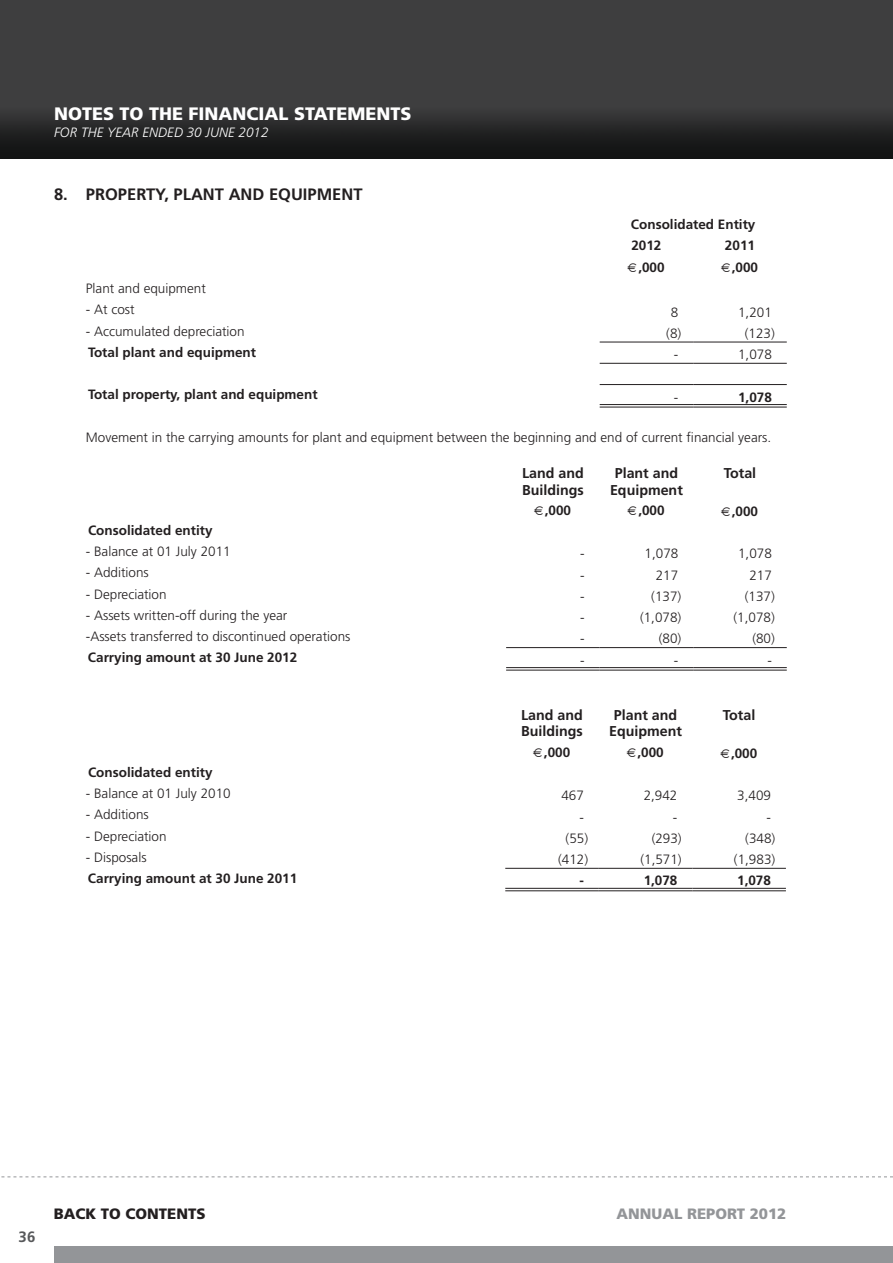
<style>
.page{position:relative;width:893px;height:1263px;background:#fff}
.page>*{position:absolute;margin:0;border:0;box-sizing:border-box;transform-origin:0 0}
.t1{font:900 18px "Frutiger";color:#fff}
.t2{font:700 16.5px "Frutiger";color:#231f20}
.t3{font:900 15px "Frutiger";color:#939598}
.t4{font:900 15px "Frutiger";color:#231f20}
.t5{font:700 15px "Frutiger";color:#57585a}
.t6{font:700 14.25px/16.5px "Frutiger";color:#231f20}
.t7{font:300 13.5px "Frutiger";color:#231f20}
.t8{font:700 13.5px/21.3px "Frutiger";color:#231f20}
.t9{font:700 13.5px "Frutiger";color:#231f20}
.t10{font:italic 300 13.5px "Frutiger";color:#fff}
</style>
<div class="page">
<svg style="left:0;top:0;width:893px;height:158px;background:#353536"></svg>
<svg style="left:1px;top:1176px;width:892px;height:1px"></svg>
<div style="left:54px;top:1247px;width:839px;height:16px;background:#939598"></div>
<hr style="left:506px;top:647px;width:94px;height:1px;background:#231f20">
<hr style="left:600px;top:647px;width:93px;height:1px;background:#231f20">
<hr style="left:693px;top:647px;width:94px;height:1px;background:#231f20">
<hr style="left:600px;top:363px;width:93px;height:1px;background:#231f20">
<hr style="left:693px;top:363px;width:94px;height:1px;background:#231f20">
<hr style="left:600px;top:384px;width:93px;height:1px;background:#231f20">
<hr style="left:693px;top:384px;width:94px;height:1px;background:#231f20">
<hr style="left:600px;top:342px;width:93px;height:1px;background:#231f20">
<hr style="left:693px;top:342px;width:94px;height:1px;background:#231f20">
<hr style="left:600px;top:404px;width:93px;height:1px;background:#231f20">
<hr style="left:600px;top:407px;width:93px;height:1px;background:#231f20">
<hr style="left:693px;top:404px;width:94px;height:1px;background:#231f20">
<hr style="left:693px;top:407px;width:94px;height:1px;background:#231f20">
<hr style="left:506px;top:667px;width:94px;height:1px;background:#231f20">
<hr style="left:506px;top:670px;width:94px;height:1px;background:#231f20">
<hr style="left:600px;top:667px;width:93px;height:1px;background:#231f20">
<hr style="left:600px;top:670px;width:93px;height:1px;background:#231f20">
<hr style="left:693px;top:667px;width:94px;height:1px;background:#231f20">
<hr style="left:693px;top:670px;width:94px;height:1px;background:#231f20">
<hr style="left:505px;top:868px;width:94px;height:1px;background:#231f20">
<hr style="left:599px;top:868px;width:93px;height:1px;background:#231f20">
<hr style="left:692px;top:868px;width:94px;height:1px;background:#231f20">
<hr style="left:505px;top:888px;width:94px;height:1px;background:#231f20">
<hr style="left:505px;top:890px;width:94px;height:1px;background:#231f20">
<hr style="left:599px;top:888px;width:93px;height:1px;background:#231f20">
<hr style="left:599px;top:890px;width:93px;height:1px;background:#231f20">
<hr style="left:692px;top:888px;width:94px;height:1px;background:#231f20">
<hr style="left:692px;top:890px;width:94px;height:1px;background:#231f20">
<h1 class="t1" style="left:54px;top:103px;width:359px">NOTES TO THE FINANCIAL STATEMENTS</h1>
<p class="t10" style="left:54px;top:124px;width:216px">FOR THE YEAR ENDED 30 JUNE 2012</p>
<p class="t2" style="left:54px;top:184px;width:53px">8. Prop</p>
<p class="t2" style="left:127px;top:184px;width:234px">erty, Plant And Equipment</p>
<p class="t8" style="left:631px;top:214px;width:126px">Consolidated Entity<br>2012</p>
<p class="t8" style="left:725px;top:235px;width:32px">2011</p>
<p class="t9" style="left:638px;top:259px;width:28px">,000</p>
<p class="t9" style="left:732px;top:259px;width:28px">,000</p>
<p class="t7" style="left:86px;top:281px;width:122px">Plant and equipment</p>
<p class="t7" style="left:86px;top:302px;width:50px">- At cost</p>
<p class="t7" style="left:671px;top:304px;width:9px">8</p>
<p class="t7" style="left:738px;top:304px;width:35px">1,201</p>
<p class="t7" style="left:86px;top:323px;width:160px">- Accumulated depreciation</p>
<p class="t7" style="left:666px;top:325px;width:17px">(8)</p>
<p class="t7" style="left:745px;top:325px;width:32px">(123)</p>
<p class="t8" style="left:88px;top:341px;width:170px">Total plant and equipment</p>
<p class="t7" style="left:674px;top:347px;width:6px">-</p>
<p class="t7" style="left:738px;top:347px;width:35px">1,078</p>
<p class="t8" style="left:88px;top:384px;width:231px">Total property, plant and equipment</p>
<p class="t7" style="left:674px;top:389px;width:6px">-</p>
<p class="t8" style="left:738px;top:386px;width:35px">1,078</p>
<p class="t7" style="left:86px;top:430px;width:687px">Movement in the carrying amounts for plant and equipment between the beginning and end of current financial years.</p>
<p class="t6" style="left:522px;top:465px;width:63px">Land and<br>Buildings</p>
<p class="t6" style="left:610px;top:465px;width:74px;text-align:center">Plant and<br>Equipment</p>
<p class="t6" style="left:724px;top:465px;width:34px">Total</p>
<p class="t9" style="left:545px;top:502px;width:28px">,000</p>
<p class="t9" style="left:638px;top:502px;width:28px">,000</p>
<p class="t9" style="left:732px;top:503px;width:28px">,000</p>
<p class="t8" style="left:88px;top:519px;width:126px">Consolidated entity</p>
<p class="t7" style="left:86px;top:544px;width:146px">- Balance at 01 July 2011</p>
<p class="t7" style="left:580px;top:546px;width:6px">-</p>
<p class="t7" style="left:645px;top:546px;width:35px">1,078</p>
<p class="t7" style="left:738px;top:546px;width:35px">1,078</p>
<p class="t7" style="left:86px;top:565px;width:65px">- Additions</p>
<p class="t7" style="left:580px;top:567px;width:6px">-</p>
<p class="t7" style="left:656px;top:567px;width:24px">217</p>
<p class="t7" style="left:749px;top:567px;width:24px">217</p>
<p class="t7" style="left:86px;top:586px;width:82px">- Depreciation</p>
<p class="t7" style="left:580px;top:588px;width:6px">-</p>
<p class="t7" style="left:651px;top:588px;width:32px">(137)</p>
<p class="t7" style="left:745px;top:588px;width:32px">(137)</p>
<p class="t7" style="left:86px;top:608px;width:203px">- Assets written-off during the year</p>
<p class="t7" style="left:580px;top:610px;width:6px">-</p>
<p class="t7" style="left:640px;top:610px;width:43px">(1,078)</p>
<p class="t7" style="left:733px;top:610px;width:43px">(1,078)</p>
<p class="t7" style="left:86px;top:629px;width:266px">-Assets transferred to discontinued operations</p>
<p class="t7" style="left:580px;top:631px;width:6px">-</p>
<p class="t7" style="left:659px;top:631px;width:24px">(80)</p>
<p class="t7" style="left:752px;top:631px;width:24px">(80)</p>
<p class="t8" style="left:88px;top:647px;width:211px">Carrying amount at 30 June 2012</p>
<p class="t7" style="left:580px;top:652px;width:6px">-</p>
<p class="t7" style="left:674px;top:652px;width:6px">-</p>
<p class="t7" style="left:767px;top:652px;width:6px">-</p>
<p class="t6" style="left:521px;top:707px;width:63px">Land and<br>Buildings</p>
<p class="t6" style="left:609px;top:707px;width:74px;text-align:center">Plant and<br>Equipment</p>
<p class="t6" style="left:723px;top:707px;width:34px">Total</p>
<p class="t9" style="left:544px;top:744px;width:28px">,000</p>
<p class="t9" style="left:637px;top:744px;width:28px">,000</p>
<p class="t9" style="left:731px;top:745px;width:28px">,000</p>
<p class="t8" style="left:88px;top:761px;width:126px">Consolidated entity</p>
<p class="t7" style="left:86px;top:786px;width:146px">- Balance at 01 July 2010</p>
<p class="t7" style="left:561px;top:788px;width:24px">467</p>
<p class="t7" style="left:644px;top:788px;width:35px">2,942</p>
<p class="t7" style="left:737px;top:788px;width:35px">3,409</p>
<p class="t7" style="left:86px;top:807px;width:65px">- Additions</p>
<p class="t7" style="left:579px;top:809px;width:6px">-</p>
<p class="t7" style="left:673px;top:809px;width:6px">-</p>
<p class="t7" style="left:766px;top:809px;width:6px">-</p>
<p class="t7" style="left:86px;top:828px;width:82px">- Depreciation</p>
<p class="t7" style="left:566px;top:830px;width:24px">(55)</p>
<p class="t7" style="left:652px;top:830px;width:32px">(293)</p>
<p class="t7" style="left:745px;top:830px;width:32px">(348)</p>
<p class="t7" style="left:86px;top:849px;width:62px">- Disposals</p>
<p class="t7" style="left:558px;top:852px;width:32px">(412)</p>
<p class="t7" style="left:640px;top:852px;width:43px">(1,571)</p>
<p class="t7" style="left:734px;top:852px;width:43px">(1,983)</p>
<p class="t8" style="left:88px;top:867px;width:211px">Carrying amount at 30 June 2011</p>
<p class="t8" style="left:579px;top:870px;width:6px">-</p>
<p class="t8" style="left:644px;top:870px;width:35px">1,078</p>
<p class="t8" style="left:737px;top:870px;width:35px">1,078</p>
<p class="t5" style="left:19px;top:1228px;width:18px">36</p>
<p class="t4" style="left:54px;top:1205px;width:153px">BACK TO CONTENTS</p>
<p class="t3" style="left:617px;top:1205px;width:24px">ANNUAL</p>
<p class="t3" style="left:687px;top:1205px;width:21px">REPORT</p>
<p class="t3" style="left:750px;top:1205px;width:38px">2012</p>
</div>
